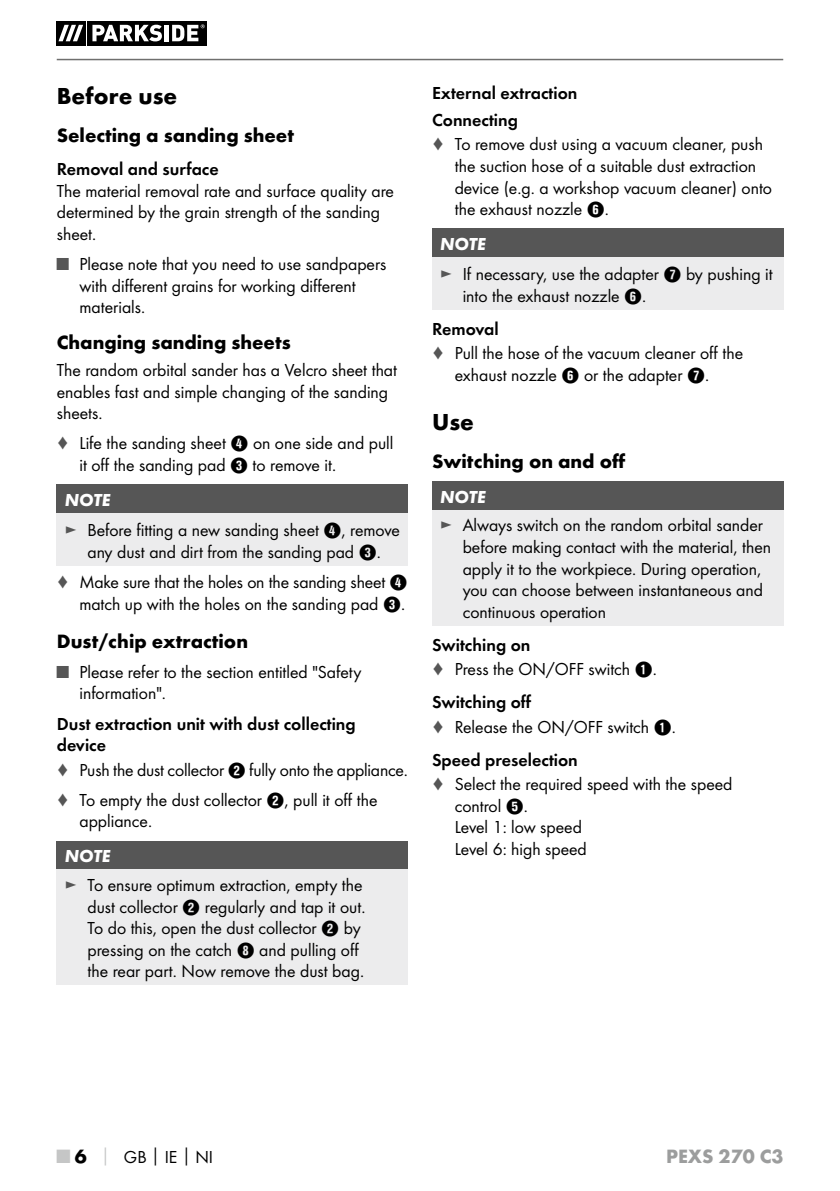
<style>
.page{position:relative;width:840px;height:1191px;background:#fff}
.page>*{position:absolute;margin:0;border:0;box-sizing:border-box;transform-origin:0 0}
.t1{font:700 24px "Futura";color:#000}
.t2{font:700 20px "Futura";color:#000}
.t3{font:700 20px "Futura";color:#9c9d9d}
.t4{font:18px/21.6px "Futura Boo";color:#000}
.t5{font:18px/21.6px "Futura Dem";color:#000}
.t6{font:italic 700 18px "Futura";color:#fff}
.s1{color:#565656}
.s2{font-family:"Hako PI Nummern"}
.s3{font-family:"Futura";font-weight:700;font-size:20px;color:#c5c6c6}
.s4{font-family:"Futura";font-weight:700;font-size:20px}
.s5{font-family:"Futura";font-weight:700;color:#c5c6c6}
.s6{font-family:"Futura";font-weight:700}
</style>
<div class="page">
<hr style="left:57px;top:59px;width:725px;height:1px;background:#6f6f6e">
<svg style="left:85px;top:21px;width:122px;height:24px"></svg>
<div style="left:56px;top:21px;width:29px;height:24px;background:#000"></div>
<div style="left:87px;top:21px;width:119px;height:24px;background:#000"></div>
<svg style="left:58px;top:25px;width:25px;height:16px"></svg>
<svg style="left:92px;top:25px;width:70px;height:16px"></svg>
<hr style="left:164px;top:25px;width:4px;height:16px;background:#fff">
<svg style="left:172px;top:24px;width:32px;height:17px"></svg>
<div style="left:57px;top:484px;width:351px;height:29px;background:#565656"></div>
<div style="left:57px;top:513px;width:351px;height:53px;background:#ececed"></div>
<div style="left:57px;top:841px;width:351px;height:28px;background:#565656"></div>
<div style="left:57px;top:869px;width:351px;height:116px;background:#ececed"></div>
<div style="left:432px;top:229px;width:350px;height:28px;background:#565656"></div>
<div style="left:432px;top:257px;width:350px;height:53px;background:#ececed"></div>
<div style="left:432px;top:481px;width:350px;height:29px;background:#565656"></div>
<div style="left:432px;top:510px;width:350px;height:116px;background:#ececed"></div>
<h1 class="t1" style="left:57px;top:81px;width:122px">Before use</h1>
<p class="t2" style="left:57px;top:123px;width:239px">Selecting a sanding sheet</p>
<p class="t5" style="left:57px;top:158px;width:163px">Removal and surface</p>
<p class="t4" style="left:57px;top:180px;width:338px">The material removal rate and surface quality are determined by the grain strength of the sanding sheet.</p>
<p class="t4" style="left:79px;top:253px;width:308px;text-indent:-23px"><span class="s1">■</span> Please note that you need to use sandpapers with different grains for working different materials.</p>
<p class="t2" style="left:57px;top:329px;width:235px">Changing sanding sheets</p>
<p class="t4" style="left:57px;top:359px;width:342px">The random orbital sander has a Velcro sheet that enables fast and simple changing of the sanding sheets.</p>
<p class="t4" style="left:79px;top:432px;width:315px;text-indent:-23px"><span class="s1">♦</span> Life the sanding sheet <span class="s2">4</span> on one side and pull it off the sanding pad <span class="s2">3</span> to remove it.</p>
<p class="t6" style="left:65px;top:488px;width:47px">NOTE</p>
<p class="t4" style="left:65px;top:519px;width:336px;text-align:center"><span class="s1">►</span> Before fitting a new sanding sheet <span class="s2">4</span>, remove any dust and dirt from the sanding pad <span class="s2">3</span>.</p>
<p class="t4" style="left:57px;top:571px;width:352px;text-align:right"><span class="s1">♦</span> Make sure that the holes on the sanding sheet <span class="s2">4 </span>match up with the holes on the sanding pad <span class="s2">3</span>.</p>
<p class="t2" style="left:57px;top:628px;width:193px">Dust/chip extraction</p>
<p class="t4" style="left:79px;top:661px;width:283px;text-indent:-23px"><span class="s1">■</span> Please refer to the section entitled "Safety information".</p>
<p class="t5" style="left:57px;top:712px;width:300px">Dust extraction unit with dust collecting device</p>
<p class="t4" style="left:57px;top:754px;width:350px;line-height:30px"><span class="s1">♦</span> Push the dust collector <span class="s2">2</span> fully onto the appliance. <span class="s1">♦</span> To empty the dust collector <span class="s2">2</span>, pull it off the</p>
<p class="t4" style="left:79px;top:810px;width:72px">appliance.</p>
<p class="t6" style="left:65px;top:845px;width:47px">NOTE</p>
<p class="t4" style="left:87px;top:874px;width:277px;text-indent:-23px"><span class="s1">►</span> To ensure optimum extraction, empty the dust collector <span class="s2">2</span> regularly and tap it out.<br>To do this, open the dust collector <span class="s2">2</span> by pressing on the catch <span class="s2">8</span> and pulling off the rear part. Now remove the dust bag.</p>
<p class="t5" style="left:432px;top:79px;width:147px;line-height:27.2px">External extraction<br>Connecting</p>
<p class="t4" style="left:454px;top:133px;width:319px;text-indent:-23px"><span class="s1">♦</span> To remove dust using a vacuum cleaner, push the suction hose of a suitable dust extraction device (e.g. a workshop vacuum cleaner) onto the exhaust nozzle <span class="s2">6</span>.</p>
<p class="t6" style="left:440px;top:233px;width:47px">NOTE</p>
<p class="t4" style="left:462px;top:263px;width:311px;text-indent:-23px"><span class="s1">►</span> If necessary, use the adapter <span class="s2">7</span> by pushing it into the exhaust nozzle <span class="s2">6</span>.</p>
<p class="t5" style="left:432px;top:318px;width:68px">Removal</p>
<p class="t4" style="left:454px;top:342px;width:290px;text-indent:-23px"><span class="s1">♦</span> Pull the hose of the vacuum cleaner off the exhaust nozzle <span class="s2">6</span> or the adapter <span class="s2">7</span>.</p>
<h1 class="t1" style="left:432px;top:407px;width:43px">Use</h1>
<p class="t2" style="left:432px;top:449px;width:195px">Switching on and off</p>
<p class="t6" style="left:440px;top:485px;width:47px">NOTE</p>
<p class="t4" style="left:462px;top:514px;width:310px;text-indent:-23px"><span class="s1">►</span> Always switch on the random orbital sander before making contact with the material, then apply it to the workpiece. During operation, you can choose between instantaneous and continuous operation</p>
<p class="t5" style="left:432px;top:634px;width:100px">Switching on</p>
<p class="t4" style="left:432px;top:658px;width:224px"><span class="s1">♦</span> Press the ON/OFF switch <span class="s2">1</span>.</p>
<p class="t5" style="left:432px;top:691px;width:101px">Switching off</p>
<p class="t4" style="left:432px;top:715px;width:243px"><span class="s1">♦</span> Release the ON/OFF switch <span class="s2">1</span>.</p>
<p class="t5" style="left:432px;top:748px;width:147px">Speed preselection</p>
<p class="t4" style="left:454px;top:773px;width:279px;text-indent:-23px"><span class="s1">♦</span> Select the required speed with the speed control <span class="s2">5</span>.<br>Level 1: low speed<br>Level 6: high speed</p>
<p class="t4" style="left:57px;top:1145px;width:158px"><span class="s3">■</span> <span class="s4">6</span> <span class="s5">│</span> GB<span class="s6">│</span>IE<span class="s6">│</span>NI</p>
<p class="t3" style="left:665px;top:1143px;width:119px">PEXS 270 C3</p>
</div>
